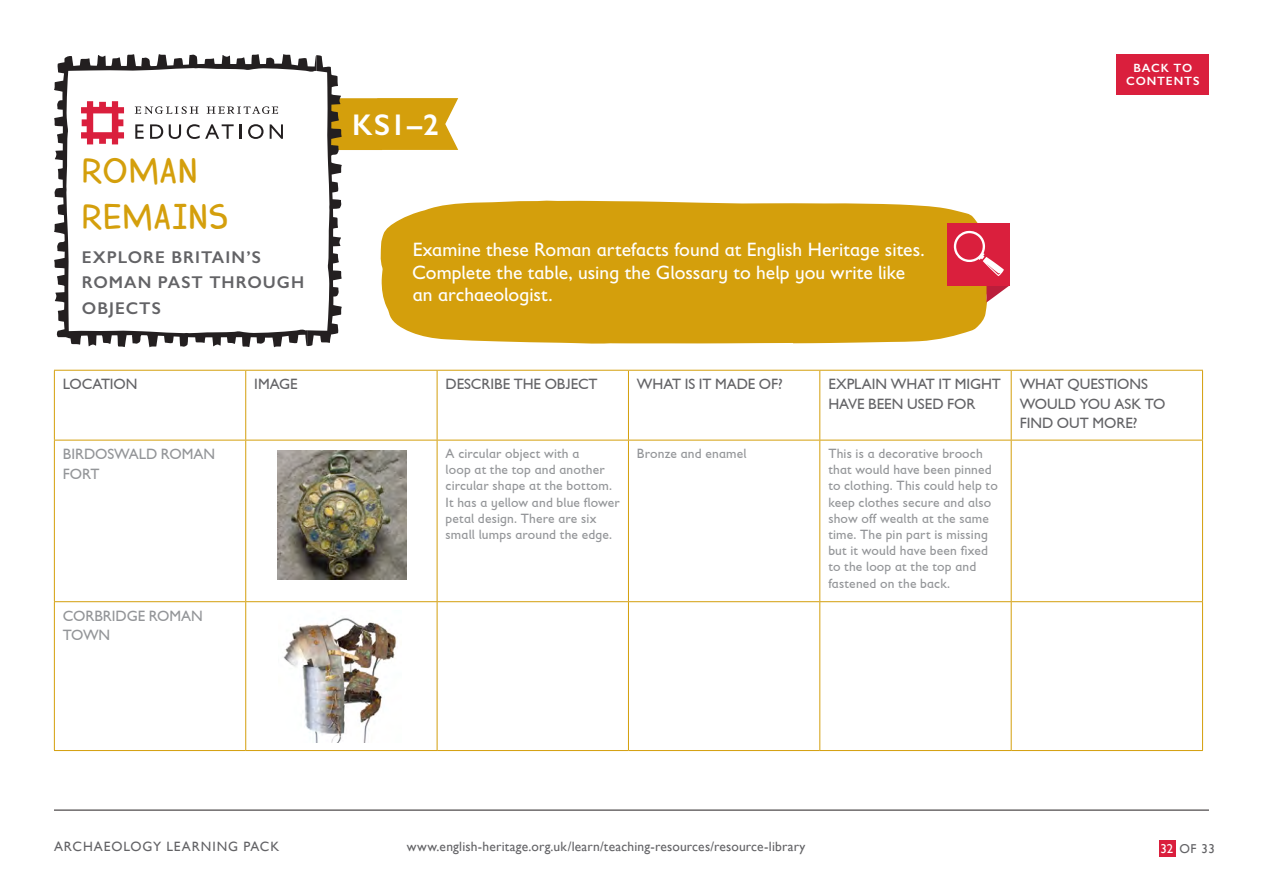
<style>
.page{position:relative;width:1263px;height:893px;background:#fff}
.page>*{position:absolute;margin:0;border:0;box-sizing:border-box;transform-origin:0 0}
.Main_Headings_Larger{font:36px/45.6px "Harimau Dua";color:#d49f0c}
.t1{font:600 30px "Gill Sans";color:#fff}
.Page_heading{font:19.5px/22.5px "Gill Sans Infant Std";color:#fff}
.Main_Headings_Larger-2{font:600 17.1px/25.5px "Gill Sans";letter-spacing:.06em;color:#636366}
.Teachers__Resource_P{font:15px/19.5px "Gill Sans Infant";letter-spacing:-.005em;color:#636366}
.Teachers__Resource_P-2{font:15px/19.5px "Gill Sans Infant";letter-spacing:-.005em;color:#939598}
.Teachers__Resource_P-3{font:13.5px/16.2px "Gill Sans Infant";letter-spacing:.01em;color:#939598}
.t2{font:13.5px "Gill Sans";letter-spacing:.015em;color:#636366}
.t3{font:13.5px "Gill Sans";letter-spacing:.07em;color:#636366}
.t4{font:12.9px "Gill Sans";color:#636366}
.t5{font:600 12px/13.5px "Gill Sans";letter-spacing:.065em;color:#fff;text-align:center}
.s1{color:#fff}
</style>
<div class="page">
<hr style="left:54px;top:810px;width:1155px;height:1px;background:#231f20">
<div style="left:1159px;top:841px;width:16px;height:16px;background:#da1f3d"></div>
<svg style="left:54px;top:54px;width:404px;height:294px"></svg>
<div style="left:380px;top:201px;width:607px;height:143px;background:#d49f0c"></div>
<div style="left:1117px;top:54px;width:92px;height:40px;background:#da1f3d"></div>
<div style="left:947px;top:223px;width:62px;height:63px;background:#da1f3d"></div>
<svg style="left:954px;top:231px;width:55px;height:71px"></svg>
<svg style="left:55px;top:371px;width:1147px;height:379px"></svg>
<hr style="left:54px;top:370px;width:192px;height:1px;background:#d49f0c">
<hr style="left:54px;top:371px;width:1px;height:69px;background:#d49f0c">
<hr style="left:246px;top:370px;width:191px;height:1px;background:#d49f0c">
<hr style="left:245px;top:371px;width:1px;height:69px;background:#d49f0c">
<hr style="left:437px;top:370px;width:191px;height:1px;background:#d49f0c">
<hr style="left:437px;top:371px;width:1px;height:69px;background:#d49f0c">
<hr style="left:628px;top:370px;width:192px;height:1px;background:#d49f0c">
<hr style="left:628px;top:371px;width:1px;height:69px;background:#d49f0c">
<hr style="left:820px;top:370px;width:191px;height:1px;background:#d49f0c">
<hr style="left:819px;top:371px;width:1px;height:69px;background:#d49f0c">
<hr style="left:1011px;top:370px;width:192px;height:1px;background:#d49f0c">
<hr style="left:1011px;top:371px;width:1px;height:69px;background:#d49f0c">
<hr style="left:1202px;top:371px;width:1px;height:69px;background:#d49f0c">
<hr style="left:54px;top:440px;width:192px;height:1px;background:#d49f0c">
<hr style="left:54px;top:440px;width:1px;height:161px;background:#d49f0c">
<hr style="left:246px;top:440px;width:191px;height:1px;background:#d49f0c">
<hr style="left:245px;top:440px;width:1px;height:161px;background:#d49f0c">
<hr style="left:437px;top:440px;width:191px;height:1px;background:#d49f0c">
<hr style="left:437px;top:440px;width:1px;height:161px;background:#d49f0c">
<hr style="left:628px;top:440px;width:192px;height:1px;background:#d49f0c">
<hr style="left:628px;top:440px;width:1px;height:161px;background:#d49f0c">
<hr style="left:820px;top:440px;width:191px;height:1px;background:#d49f0c">
<hr style="left:819px;top:440px;width:1px;height:161px;background:#d49f0c">
<hr style="left:1011px;top:440px;width:192px;height:1px;background:#d49f0c">
<hr style="left:1011px;top:440px;width:1px;height:161px;background:#d49f0c">
<hr style="left:1202px;top:440px;width:1px;height:161px;background:#d49f0c">
<hr style="left:54px;top:601px;width:192px;height:1px;background:#d49f0c">
<hr style="left:54px;top:602px;width:1px;height:148px;background:#d49f0c">
<hr style="left:246px;top:601px;width:191px;height:1px;background:#d49f0c">
<hr style="left:245px;top:602px;width:1px;height:148px;background:#d49f0c">
<hr style="left:437px;top:601px;width:191px;height:1px;background:#d49f0c">
<hr style="left:437px;top:602px;width:1px;height:148px;background:#d49f0c">
<hr style="left:628px;top:601px;width:192px;height:1px;background:#d49f0c">
<hr style="left:628px;top:602px;width:1px;height:148px;background:#d49f0c">
<hr style="left:820px;top:601px;width:191px;height:1px;background:#d49f0c">
<hr style="left:819px;top:602px;width:1px;height:148px;background:#d49f0c">
<hr style="left:1011px;top:601px;width:192px;height:1px;background:#d49f0c">
<hr style="left:1011px;top:602px;width:1px;height:148px;background:#d49f0c">
<hr style="left:1202px;top:602px;width:1px;height:148px;background:#d49f0c">
<hr style="left:54px;top:750px;width:192px;height:1px;background:#d49f0c">
<hr style="left:246px;top:750px;width:191px;height:1px;background:#d49f0c">
<hr style="left:437px;top:750px;width:191px;height:1px;background:#d49f0c">
<hr style="left:628px;top:750px;width:192px;height:1px;background:#d49f0c">
<hr style="left:820px;top:750px;width:191px;height:1px;background:#d49f0c">
<hr style="left:1011px;top:750px;width:192px;height:1px;background:#d49f0c">
<img style="left:279px;top:610px;width:122px;height:132px">
<img style="left:277px;top:451px;width:129px;height:129px">
<p class="t1" style="left:352px;top:107px;width:89px">KS1–2</p>
<p class="Main_Headings_Larger" style="left:82px;top:147px;width:148px">ROMAN<br>REMAINS</p>
<p class="Main_Headings_Larger-2" style="left:82px;top:244px;width:224px">EXPLORE BRITAIN’S<br>ROMAN PAST THROUGH<br>OBJECTS</p>
<p class="Page_heading" style="left:412px;top:238px;width:514px">Examine these Roman artefacts found at English Heritage sites.<br>Complete the table, using the Glossary to help you write like an archaeologist.</p>
<p class="t5" style="left:1126px;top:61px;width:75px">BACK TO<br>CONTENTS</p>
<p class="Teachers__Resource_P" style="left:63px;top:374px;width:76px">LOCATION</p>
<p class="Teachers__Resource_P" style="left:254px;top:374px;width:45px">IMAGE</p>
<p class="Teachers__Resource_P" style="left:446px;top:374px;width:154px">DESCRIBE THE OBJECT</p>
<p class="Teachers__Resource_P" style="left:637px;top:374px;width:147px">WHAT IS IT MADE OF?</p>
<p class="Teachers__Resource_P" style="left:828px;top:374px;width:174px">EXPLAIN WHAT IT MIGHT<br>HAVE BEEN USED FOR</p>
<p class="Teachers__Resource_P" style="left:1020px;top:374px;width:147px">WHAT QUESTIONS<br>WOULD YOU ASK TO<br>FIND OUT MORE?</p>
<p class="Teachers__Resource_P-2" style="left:63px;top:444px;width:154px">BIRDOSWALD ROMAN<br>FORT</p>
<p class="Teachers__Resource_P-3" style="left:446px;top:445px;width:176px">A circular object with a<br>loop at the top and another circular shape at the bottom.<br>It has a yellow and blue flower petal design. There are six small lumps around the edge.</p>
<p class="Teachers__Resource_P-3" style="left:637px;top:445px;width:111px">Bronze and enamel</p>
<p class="Teachers__Resource_P-3" style="left:828px;top:445px;width:171px">This is a decorative brooch that would have been pinned to clothing. This could help to keep clothes secure and also show off wealth at the same time. The pin part is missing but it would have been fixed to the loop at the top and fastened on the back.</p>
<p class="Teachers__Resource_P-2" style="left:63px;top:606px;width:142px">CORBRIDGE ROMAN<br>TOWN</p>
<p class="t3" style="left:54px;top:839px;width:227px">ARCHAEOLOGY LEARNING PACK</p>
<p class="t2" style="left:407px;top:839px;width:400px">www.english-heritage.org.uk/learn/teaching-resources/resource-library</p>
<p class="t4" style="left:1160px;top:841px;width:56px"><span class="s1">32</span> OF 33</p>
</div>
